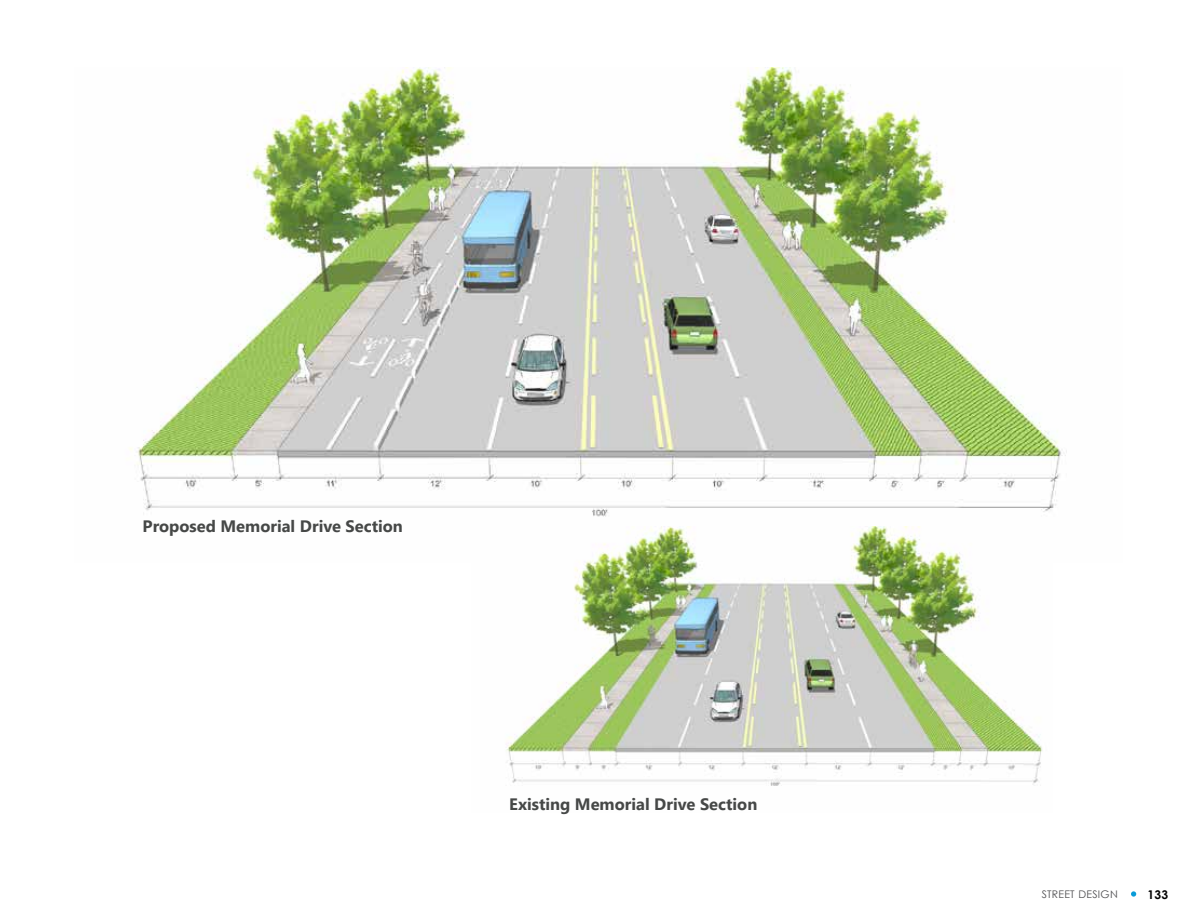
<style>
.page{position:relative;width:1188px;height:918px;background:#fff}
.page>*{position:absolute;margin:0;border:0;box-sizing:border-box;transform-origin:0 0}
.t1{font:700 16.5px "Segoe UI";color:#464847}
.t2{font:700 12px "Century Gothic";color:#000}
.t3{font:10.5px "Century Gothic";letter-spacing:.025em;color:#4d4d4f}
</style>
<div class="page">
<svg style="left:1131px;top:891px;width:5px;height:6px"></svg>
<img style="left:129px;top:68px;width:938px;height:449px">
<img style="left:506px;top:526px;width:536px;height:260px">
<p class="t1" style="left:143px;top:514px;width:262px">Proposed Memorial Drive Section</p>
<p class="t1" style="left:509px;top:792px;width:250px">Existing Memorial Drive Section</p>
<p class="t3" style="left:1042px;top:887px;width:78px">STREET DESIGN</p>
<p class="t2" style="left:1147px;top:885px;width:22px">133</p>
</div>
